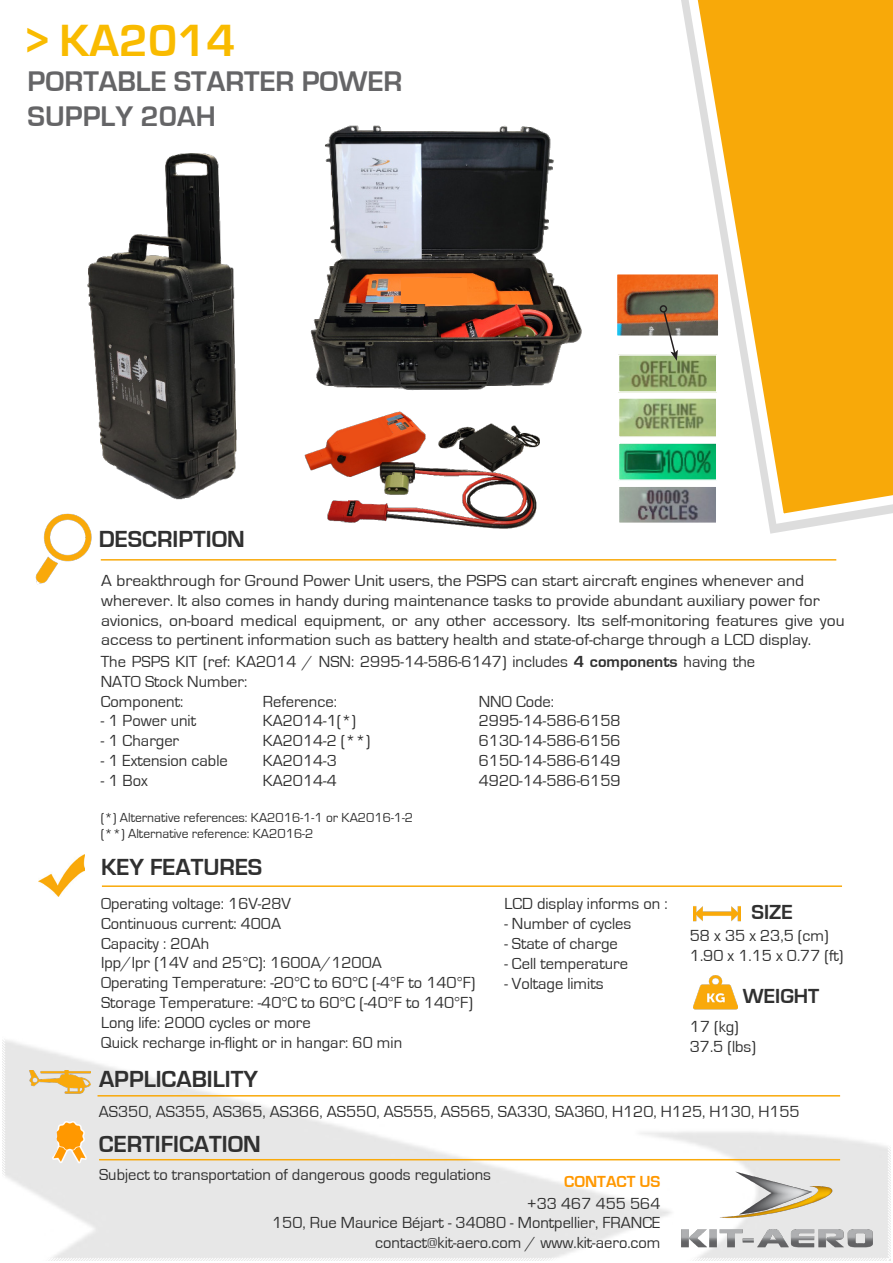
<style>
.page{position:relative;width:893px;height:1263px;background:#fff}
.page>*{position:absolute;margin:0;border:0;box-sizing:border-box;transform-origin:0 0}
.t1{font:700 46.5px "Eurostile";color:#f9bb00}
.Style_de_paragraphe{font:700 29.25px "Eurostile";color:#656567}
.t2{font:700 24px "Eurostile";color:#303030}
.t3{font:700 21px "Eurostile";color:#303030}
.t4{font:16.5px/19.8px "Eurostile";color:#303030}
.t5{font:16.5px/19.8px "Eurostile";color:#303030;scale:1.07 1}
.t6{font:700 16.5px "Eurostile";color:#ff9800}
.t7{font:13.5px "Eurostile";color:#303030}
.s1{font-weight:700}
</style>
<div class="page">
<svg style="left:2px;top:1040px;width:889px;height:221px"></svg>
<hr style="left:101px;top:559px;width:735px;height:2px;background:#f9a90a">
<hr style="left:102px;top:885px;width:740px;height:2px;background:#f9a90a">
<hr style="left:98px;top:1095px;width:742px;height:1px;background:#f9a90a">
<hr style="left:99px;top:1159px;width:741px;height:1px;background:#f9a90a">
<img style="left:693px;top:906px;width:47px;height:16px">
<img style="left:693px;top:975px;width:45px;height:35px">
<img style="left:310px;top:125px;width:272px;height:266px">
<img style="left:87px;top:153px;width:150px;height:347px">
<img style="left:304px;top:411px;width:236px;height:118px">
<svg style="left:681px;top:0;width:212px;height:529px"></svg>
<img style="left:621px;top:488px;width:93px;height:33px">
<div style="left:618px;top:485px;width:99px;height:39px;border:2px solid #fff"></div>
<img style="left:621px;top:445px;width:93px;height:33px">
<div style="left:618px;top:442px;width:99px;height:39px;border:2px solid #fff"></div>
<img style="left:621px;top:400px;width:93px;height:35px">
<div style="left:618px;top:397px;width:99px;height:41px;border:2px solid #fff"></div>
<img style="left:621px;top:357px;width:93px;height:33px">
<div style="left:618px;top:354px;width:99px;height:39px;border:2px solid #fff"></div>
<img style="left:619px;top:276px;width:97px;height:58px">
<div style="left:616px;top:273px;width:103px;height:64px;border:2px solid #fff"></div>
<svg style="left:662px;top:310px;width:16px;height:51px"></svg>
<div style="left:660px;top:305px;width:7px;height:8px;border:2px solid #231f20;border-radius:50%"></div>
<svg style="left:335px;top:415px;width:59px;height:38px"></svg>
<div style="left:401px;top:278px;width:66px;height:26px;background:#ff8629"></div>
<img style="left:680px;top:1172px;width:194px;height:76px">
<img style="left:42px;top:1110px;width:51px;height:70px">
<img style="left:35px;top:513px;width:57px;height:72px">
<img style="left:39px;top:854px;width:45px;height:42px">
<img style="left:30px;top:1071px;width:60px;height:40px">
<p class="t1" style="left:28px;top:16px;width:209px">&gt; KA2014</p>
<p class="Style_de_paragraphe" style="left:28px;top:66px;width:376px">PORTABLE STARTER POWER</p>
<p class="Style_de_paragraphe" style="left:28px;top:101px;width:190px">SUPPLY 20AH</p>
<p class="t2" style="left:99px;top:526px;width:148px">DESCRIPTION</p>
<p class="t5" style="left:101px;top:571px;width:658px">A breakthrough for Ground Power Unit users, the PSPS can start aircraft engines whenever and</p>
<p class="t5" style="left:101px;top:591px;width:673px">wherever. It also comes in handy during maintenance tasks to provide abundant auxiliary power for</p>
<p class="t5" style="left:101px;top:611px;width:696px">avionics, on-board medical equipment, or any other accessory. Its self-monitoring features give you access to pertinent information such as battery health and state-of-charge through a LCD display.</p>
<p class="t4" style="left:101px;top:652px;width:656px">The PSPS KIT (ref: KA2014 / NSN: 2995-14-586-6147) includes <span class="s1">4 components</span> having the<br>NATO Stock Number:</p>
<p class="t4" style="left:101px;top:692px;width:84px">Component:</p>
<p class="t4" style="left:263px;top:692px;width:76px">Reference:</p>
<p class="t4" style="left:479px;top:692px;width:77px">NNO Code:</p>
<p class="t4" style="left:101px;top:711px;width:97px">- 1 Power unit</p>
<p class="t4" style="left:263px;top:711px;width:95px">KA2014-1(*)</p>
<p class="t4" style="left:479px;top:711px;width:143px">2995-14-586-6158</p>
<p class="t4" style="left:101px;top:731px;width:80px">- 1 Charger</p>
<p class="t4" style="left:263px;top:731px;width:109px">KA2014-2 (**)</p>
<p class="t4" style="left:479px;top:731px;width:143px">6130-14-586-6156</p>
<p class="t4" style="left:101px;top:751px;width:129px">- 1 Extension cable</p>
<p class="t4" style="left:263px;top:751px;width:76px">KA2014-3</p>
<p class="t4" style="left:479px;top:751px;width:143px">6150-14-586-6149</p>
<p class="t4" style="left:101px;top:771px;width:49px">- 1 Box</p>
<p class="t4" style="left:263px;top:771px;width:76px">KA2014-4</p>
<p class="t4" style="left:479px;top:771px;width:143px">4920-14-586-6159</p>
<p class="t7" style="left:101px;top:810px;width:314px">(*) Alternative references: KA2016-1-1 or KA2016-1-2</p>
<p class="t7" style="left:101px;top:826px;width:214px">(**) Alternative reference: KA2016-2</p>
<p class="t2" style="left:101px;top:854px;width:163px">KEY FEATURES</p>
<p class="t4" style="left:101px;top:894px;width:192px">Operating voltage: 16V-28V</p>
<p class="t4" style="left:101px;top:914px;width:182px">Continuous current: 400A</p>
<p class="t4" style="left:101px;top:933px;width:110px">Capacity : 20Ah</p>
<p class="t4" style="left:101px;top:953px;width:282px">Ipp/Ipr (14V and 25°C): 1600A/1200A</p>
<p class="t4" style="left:101px;top:973px;width:376px">Operating Temperature: -20°C to 60°C (-4°F to 140°F)</p>
<p class="t4" style="left:101px;top:993px;width:373px">Storage Temperature: -40°C to 60°C (-40°F to 140°F)</p>
<p class="t4" style="left:101px;top:1013px;width:211px">Long life: 2000 cycles or more</p>
<p class="t4" style="left:101px;top:1032px;width:303px">Quick recharge in-flight or in hangar: 60 min</p>
<p class="t2" style="left:99px;top:1066px;width:160px">APPLICABILITY</p>
<p class="t4" style="left:504px;top:894px;width:165px">LCD display informs on :</p>
<p class="t4" style="left:504px;top:914px;width:128px">- Number of cycles</p>
<p class="t4" style="left:504px;top:934px;width:115px">- State of charge</p>
<p class="t4" style="left:504px;top:954px;width:125px">- Cell temperature</p>
<p class="t4" style="left:504px;top:973px;width:101px">- Voltage limits</p>
<p class="t3" style="left:752px;top:900px;width:43px">SIZE</p>
<p class="t4" style="left:690px;top:926px;width:140px">58 x 35 x 23,5 (cm)</p>
<p class="t4" style="left:690px;top:946px;width:155px">1.90 x 1.15 x 0.77 (ft)</p>
<p class="t3" style="left:743px;top:984px;width:78px">WEIGHT</p>
<p class="t4" style="left:690px;top:1017px;width:51px">17 (kg)</p>
<p class="t4" style="left:690px;top:1037px;width:68px">37.5 (lbs)</p>
<p class="t4" style="left:99px;top:1102px;width:702px">AS350, AS355, AS365, AS366, AS550, AS555, AS565, SA330, SA360, H120, H125, H130, H155</p>
<p class="t2" style="left:99px;top:1131px;width:164px">CERTIFICATION</p>
<p class="t4" style="left:99px;top:1164px;width:393px">Subject to transportation of dangerous goods regulations</p>
<p class="t6" style="left:564px;top:1172px;width:98px">CONTACT US</p>
<p class="t4" style="left:527px;top:1193px;width:135px">+33 467 455 564</p>
<p class="t4" style="left:272px;top:1213px;width:390px">150, Rue Maurice Béjart - 34080 - Montpellier, FRANCE</p>
<p class="t4" style="left:375px;top:1233px;width:287px">contact@kit-aero.com / www.kit-aero.com</p>
</div>
